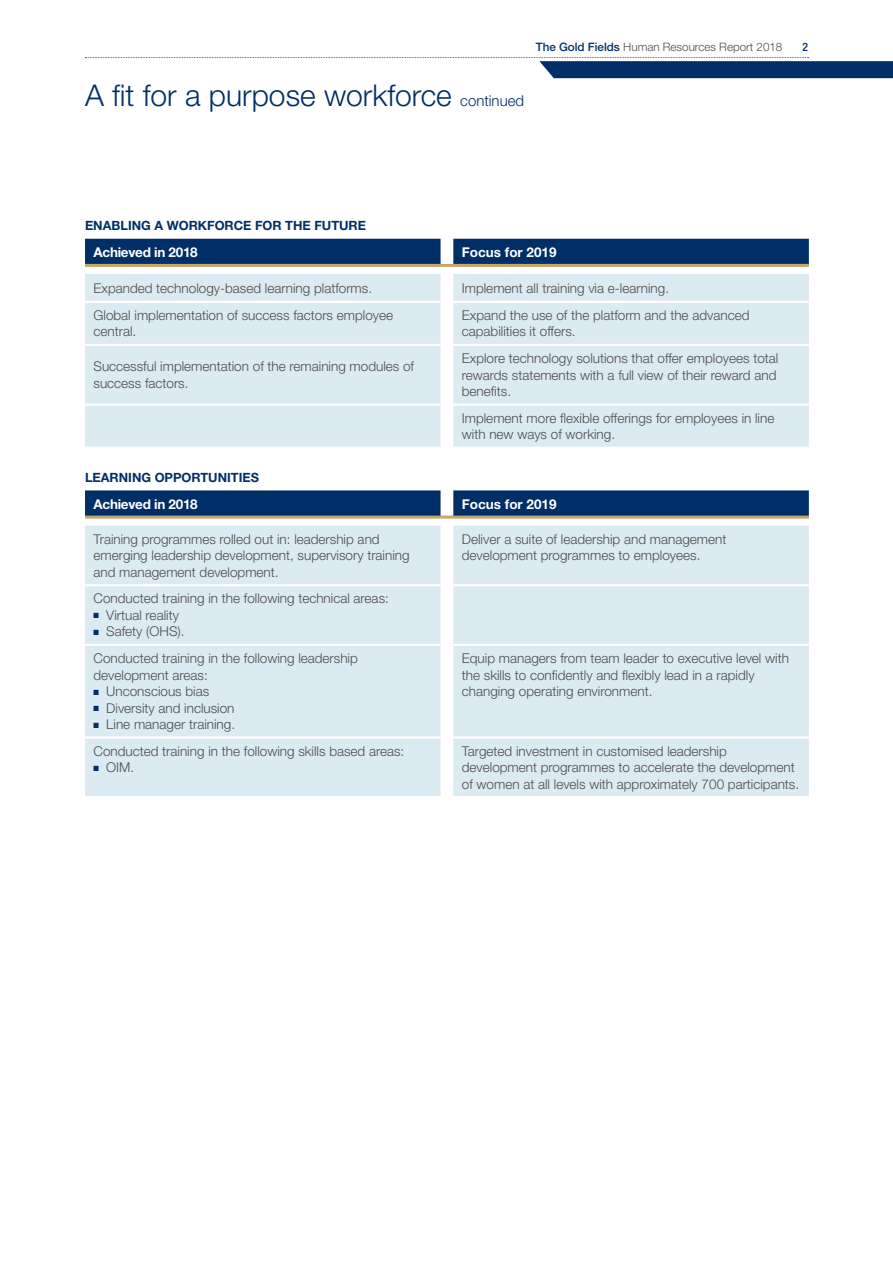
<style>
.page{position:relative;width:893px;height:1263px;background:#fff}
.page>*{position:absolute;margin:0;border:0;box-sizing:border-box;transform-origin:0 0}
.t1{font:300 30px "Helvetica Neue LT Std";color:#002f67}
.t2{font:300 13.5px/16.5px "Helvetica Neue LT Std";color:#4d4d4f}
.t3{font:700 13.5px "Helvetica Neue LT Std";letter-spacing:-.02em;color:#fff}
.t4{font:700 13.5px "Helvetica Neue LT Std";color:#fff}
.t5{font:700 12.75px "Helvetica Neue LT Std";color:#002f67}
.t6{font:300 11.7px "Helvetica Neue LT Std";color:#4d4d4f}
.t7{font:500 condensed 11.7px "Helvetica Neue LT Std";color:#002f67}
.s1{font-weight:500;color:#002f67}
.s2{font-size:15px}
.s3{color:#002f67}
</style>
<div class="page">
<div style="left:85px;top:274px;width:724px;height:173px;background:#dceaf1"></div>
<svg style="left:85px;top:239px;width:724px;height:28px;background:#103a6a"></svg>
<hr style="left:453px;top:264px;width:356px;height:3px;background:#c6a56a">
<hr style="left:85px;top:301px;width:356px;height:2px;background:#fff">
<svg style="left:441px;top:301px;width:12px;height:2px"></svg>
<hr style="left:453px;top:301px;width:356px;height:2px;background:#fff">
<hr style="left:85px;top:344px;width:356px;height:2px;background:#fff">
<svg style="left:441px;top:344px;width:12px;height:2px"></svg>
<hr style="left:453px;top:344px;width:356px;height:2px;background:#fff">
<hr style="left:85px;top:403px;width:356px;height:3px;background:#fff">
<svg style="left:441px;top:403px;width:12px;height:3px"></svg>
<hr style="left:453px;top:403px;width:356px;height:3px;background:#fff">
<div style="left:85px;top:526px;width:724px;height:270px;background:#dceaf1"></div>
<svg style="left:85px;top:490px;width:724px;height:29px;background:#163e6d"></svg>
<hr style="left:453px;top:516px;width:356px;height:3px;background:#c6a56a">
<hr style="left:85px;top:584px;width:356px;height:2px;background:#fff">
<svg style="left:441px;top:584px;width:12px;height:2px"></svg>
<hr style="left:453px;top:584px;width:356px;height:2px;background:#fff">
<hr style="left:85px;top:644px;width:356px;height:2px;background:#fff">
<svg style="left:441px;top:644px;width:12px;height:2px"></svg>
<hr style="left:453px;top:644px;width:356px;height:2px;background:#fff">
<hr style="left:85px;top:736px;width:356px;height:3px;background:#fff">
<svg style="left:441px;top:736px;width:12px;height:3px"></svg>
<hr style="left:453px;top:736px;width:356px;height:3px;background:#fff">
<svg style="left:85px;top:57px;width:808px;height:21px"></svg>
<p class="t6" style="left:536px;top:40px;width:248px"><span class="s1">The Gold Fields</span> Human Resources Report 2018</p>
<p class="t7" style="left:802px;top:40px;width:7px">2</p>
<h1 class="t1" style="left:85px;top:77px;width:441px">A fit for a purpose workforce <span class="s2">continued</span></h1>
<p class="t5" style="left:85px;top:218px;width:282px">ENABLING A WORKFORCE FOR THE FUTURE</p>
<p class="t3" style="left:94px;top:244px;width:106px">Achieved in 2018</p>
<p class="t4" style="left:462px;top:244px;width:96px">Focus for 2019</p>
<p class="t2" style="left:94px;top:279px;width:280px">Expanded technology-based learning platforms.</p>
<p class="t2" style="left:462px;top:279px;width:209px">Implement all training via e-learning.</p>
<p class="t2" style="left:94px;top:307px;width:301px">Global implementation of success factors employee central.</p>
<p class="t2" style="left:462px;top:307px;width:289px">Expand the use of the platform and the advanced capabilities it offers.</p>
<p class="t2" style="left:94px;top:358px;width:322px">Successful implementation of the remaining modules of success factors.</p>
<p class="t2" style="left:462px;top:350px;width:318px">Explore technology solutions that offer employees total rewards statements with a full view of their reward and benefits.</p>
<p class="t2" style="left:462px;top:409px;width:314px">Implement more flexible offerings for employees in line with new ways of working.</p>
<p class="t5" style="left:85px;top:469px;width:175px">LEARNING OPPORTUNITIES</p>
<p class="t3" style="left:94px;top:495px;width:106px">Achieved in 2018</p>
<p class="t4" style="left:462px;top:495px;width:96px">Focus for 2019</p>
<p class="t2" style="left:94px;top:530px;width:318px">Training programmes rolled out in: leadership and emerging leadership development, supervisory training and management development.</p>
<p class="t2" style="left:462px;top:530px;width:266px">Deliver a suite of leadership and management development programmes to employees.</p>
<p class="t2" style="left:94px;top:590px;width:297px">Conducted training in the following technical areas:</p>
<p class="t2" style="left:94px;top:606px;width:87px"><span class="s3">■</span> Virtual reality</p>
<p class="t2" style="left:94px;top:618px;width:266px;line-height:26.7px"><span class="s3">■</span> Safety (OHS).<br>Conducted training in the following leadership</p>
<p class="t2" style="left:94px;top:666px;width:116px">development areas:</p>
<p class="t2" style="left:94px;top:683px;width:117px"><span class="s3">■</span> Unconscious bias</p>
<p class="t2" style="left:94px;top:699px;width:143px"><span class="s3">■</span> Diversity and inclusion</p>
<p class="t2" style="left:94px;top:716px;width:143px"><span class="s3">■</span> Line manager training.</p>
<p class="t2" style="left:462px;top:650px;width:329px">Equip managers from team leader to executive level with the skills to confidently and flexibly lead in a rapidly changing operating environment.</p>
<p class="t2" style="left:94px;top:742px;width:312px">Conducted training in the following skills based areas:</p>
<p class="t2" style="left:94px;top:759px;width:42px"><span class="s3">■</span> OIM.</p>
<p class="t2" style="left:462px;top:742px;width:339px">Targeted investment in customised leadership development programmes to accelerate the development of women at all levels with approximately 700 participants.</p>
</div>
